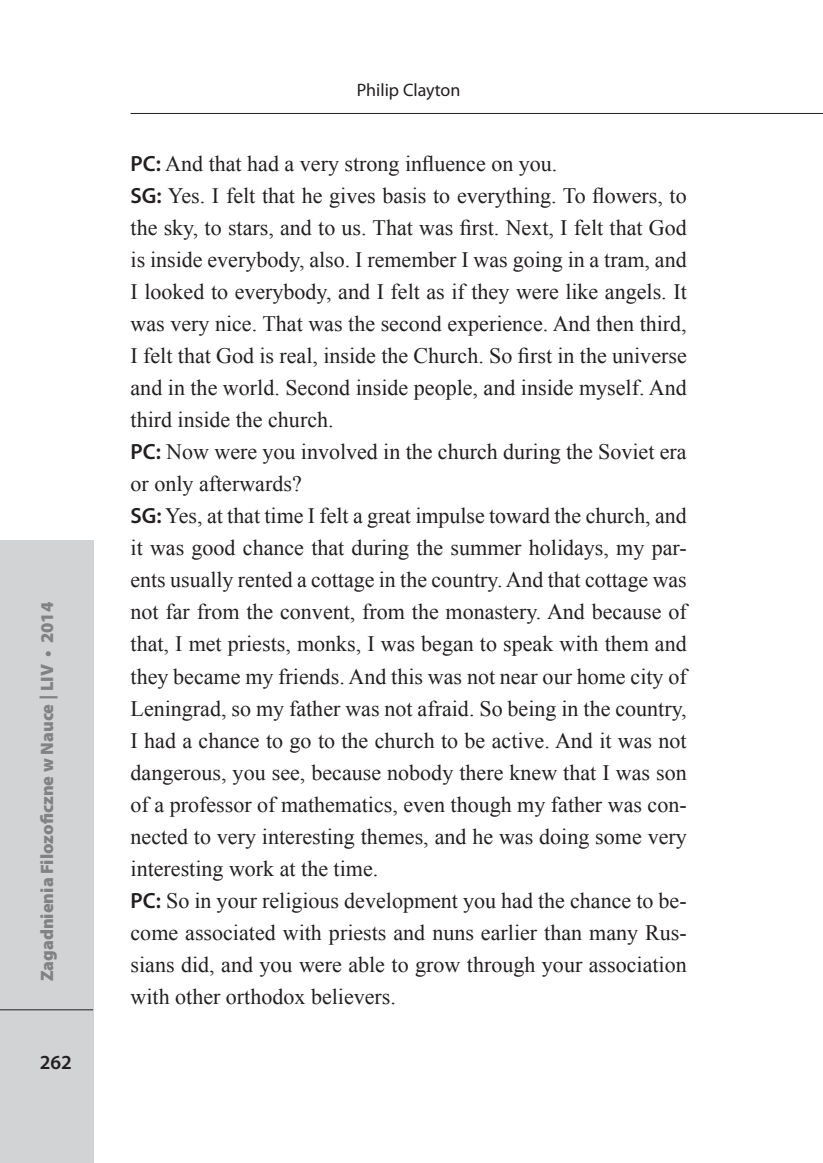
<style>
.page{position:relative;width:823px;height:1163px;background:#fff}
.page>*{position:absolute;margin:0;border:0;box-sizing:border-box;transform-origin:0 0}
.Tekst_bez_akapitu{font:22px/32px "Times New Roman";color:#231f20;text-align:justify}
.Pagina_martwa_lewa{font:600 20px "Myriad Pro";color:#231f20}
.Pagina_żywa_lewa{font:900 18px "Myriad Pro";color:#808285}
.Pagina_żywa_lewa-2{font:18px "Myriad Pro";color:#231f20}
.s1{font-family:"Myriad Pro";font-weight:600}
</style>
<div class="page">
<div style="left:0;top:540px;width:93px;height:622px;background:#d1d3d4"></div>
<hr style="left:130px;top:113px;width:692px;height:1px;background:#231f20">
<hr style="left:0;top:1009px;width:93px;height:1px;background:#231f20">
<p class="Pagina_żywa_lewa" style="left:35px;top:981px;width:381px;rotate:-90deg">Zagadnienia Filozoficzne w Nauce | LIV • 2014</p>
<p class="Pagina_martwa_lewa" style="left:40px;top:1049px;width:34px">262</p>
<p class="Pagina_żywa_lewa-2" style="left:356px;top:79px;width:105px">Philip Clayton</p>
<p class="Tekst_bez_akapitu" style="left:130px;top:147px;width:428px"><span class="s1">PC:</span> And that had a very strong influence on you.</p>
<p class="Tekst_bez_akapitu" style="left:130px;top:179px;width:557px"><span class="s1">SG:</span> Yes. I felt that he gives basis to everything. To flowers, to the sky, to stars, and to us. That was first. Next, I felt that God is inside everybody, also. I remember I was going in a tram, and I looked to everybody, and I felt as if they were like angels. It was very nice. That was the second experience. And then third, I felt that God is real, inside the Church. So first in the universe and in the world. Second inside people, and inside myself. And third inside the church.</p>
<p class="Tekst_bez_akapitu" style="left:130px;top:435px;width:557px"><span class="s1">PC:</span> Now were you involved in the church during the Soviet era or only afterwards?</p>
<p class="Tekst_bez_akapitu" style="left:130px;top:499px;width:557px"><span class="s1">SG:</span> Yes, at that time I felt a great impulse toward the church, and it was good chance that during the summer holidays, my par&shy;ents usually rented a cottage in the country. And that cottage was not far from the convent, from the monastery. And because of that, I met priests, monks, I was began to speak with them and they became my friends. And this was not near our home city of Leningrad, so my father was not afraid. So being in the country, I had a chance to go to the church to be active. And it was not dangerous, you see, because nobody there knew that I was son of a professor of mathematics, even though my father was con&shy;nected to very interesting themes, and he was doing some very interesting work at the time.</p>
<p class="Tekst_bez_akapitu" style="left:130px;top:883px;width:557px"><span class="s1">PC:</span> So in your religious development you had the chance to be&shy;come associated with priests and nuns earlier than many Rus&shy;sians did, and you were able to grow through your association with other orthodox believers.</p>
</div>
